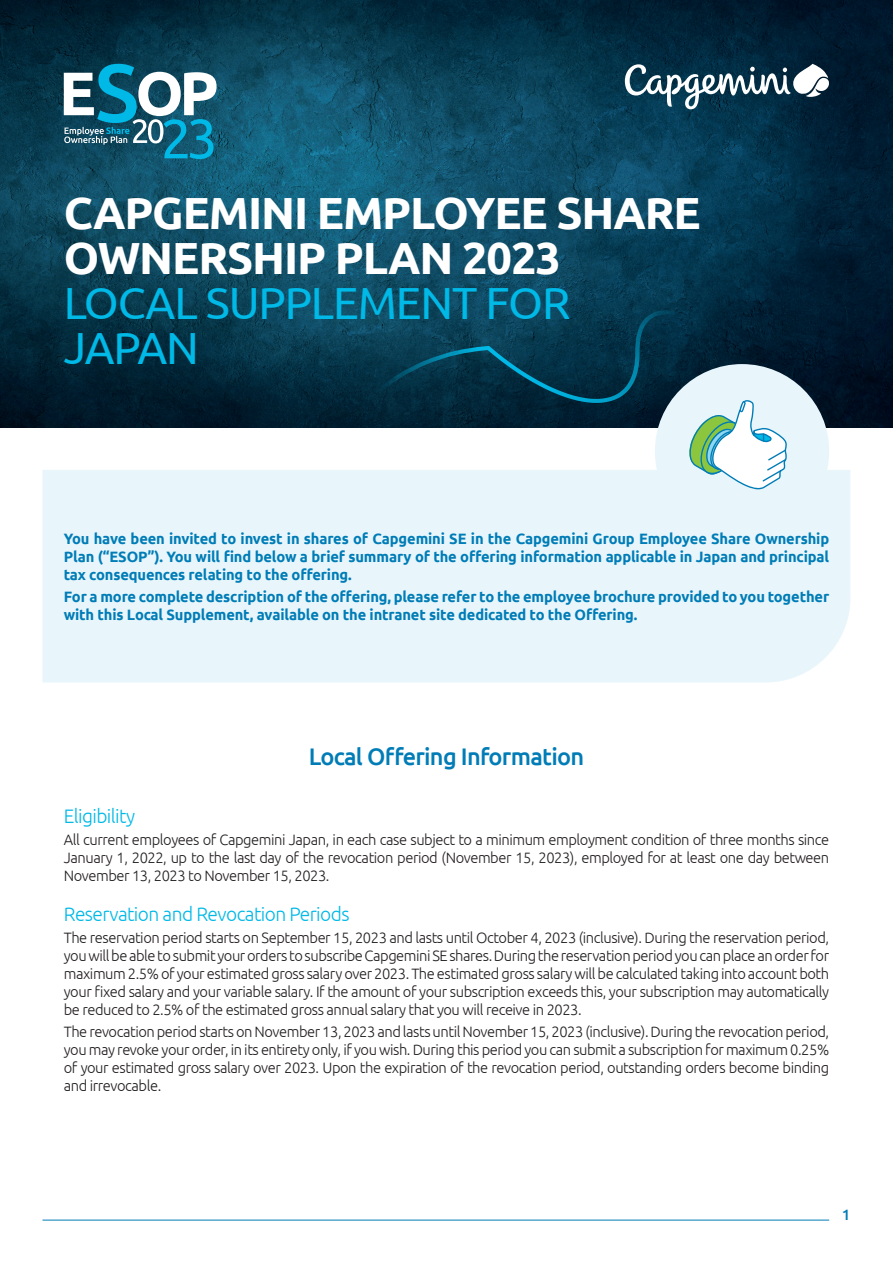
<style>
.page{position:relative;width:893px;height:1263px;background:#fff}
.page>*{position:absolute;margin:0;border:0;box-sizing:border-box;transform-origin:0 0}
.t1{font:700 45px/45px "Ubuntu";letter-spacing:-.025em;color:#fff}
.t2{font:45px/45px "Ubuntu";letter-spacing:-.025em;color:#00b9e7}
.t3{font:500 24px "Ubuntu";letter-spacing:-.03em;color:#007cb6}
.INTER_cyan{font:300 19.5px "Ubuntu";letter-spacing:-.03em;color:#00b9e7}
.TEXTE{font:300 15px/18px "Ubuntu";letter-spacing:-.03em;color:#231f20;text-align:justify}
.t4{font:700 15px/18px "Ubuntu";letter-spacing:-.01em;color:#007cb6;text-align:justify}
.t5{font:500 15px "Ubuntu";color:#007cb6}
</style>
<div class="page">
<img style="left:0;top:0;width:893px;height:427px">
<div style="left:43px;top:470px;width:807px;height:212px;background:#e8f6fc"></div>
<div style="left:655px;top:364px;width:174px;height:174px;background:#e8f6fc;border-radius:50%"></div>
<svg style="left:625px;top:64px;width:204px;height:45px"></svg>
<svg style="left:689px;top:400px;width:98px;height:90px"></svg>
<hr style="left:43px;top:1220px;width:786px;height:1px;background:#007cb6">
<svg style="left:64px;top:64px;width:153px;height:95px"></svg>
<svg style="left:358px;top:311px;width:302px;height:101px;background:#05374d"></svg>
<p class="t1" style="left:64px;top:189px;width:639px">CAPGEMINI EMPLOYEE SHARE<br>OWNERSHIP PLAN 2023</p>
<p class="t2" style="left:64px;top:279px;width:508px">LOCAL SUPPLEMENT FOR<br>JAPAN</p>
<p class="t4" style="left:64px;top:529px;width:767px">You have been invited to invest in shares of Capgemini SE in the Capgemini Group Employee Share Ownership Plan (“ESOP”). You will find below a brief summary of the offering information applicable in Japan and principal tax consequences relating to the offering.</p>
<p class="t4" style="left:64px;top:588px;width:767px">For a more complete description of the offering, please refer to the employee brochure provided to you together with this Local Supplement, available on the intranet site dedicated to the Offering.</p>
<p class="t3" style="left:309px;top:741px;width:277px">Local Offering Information</p>
<p class="INTER_cyan" style="left:64px;top:804px;width:73px">Eligibility</p>
<p class="TEXTE" style="left:64px;top:830px;width:767px">All current employees of Capgemini Japan, in each case subject to a minimum employment condition of three months since January 1, 2022, up to the last day of the revocation period (November 15, 2023), employed for at least one day between November 13, 2023 to November 15, 2023.</p>
<p class="INTER_cyan" style="left:64px;top:902px;width:287px">Reservation and Revocation Periods</p>
<p class="TEXTE" style="left:64px;top:928px;width:767px">The reservation period starts on September 15, 2023 and lasts until October 4, 2023 (inclusive). During the reservation period, you will be able to submit your orders to subscribe Capgemini SE shares. During the reservation period you can place an order for maximum 2.5% of your estimated gross salary over 2023. The estimated gross salary will be calculated taking into account both your fixed salary and your variable salary. If the amount of your subscription exceeds this, your subscription may automatically be reduced to 2.5% of the estimated gross annual salary that you will receive in 2023.</p>
<p class="TEXTE" style="left:64px;top:1022px;width:767px">The revocation period starts on November 13, 2023 and lasts until November 15, 2023 (inclusive). During the revocation period, you may revoke your order, in its entirety only, if you wish. During this period you can submit a subscription for maximum 0.25% of your estimated gross salary over 2023. Upon the expiration of the revocation period, outstanding orders become binding and irrevocable.</p>
<p class="t5" style="left:842px;top:1205px;width:10px">1</p>
</div>
